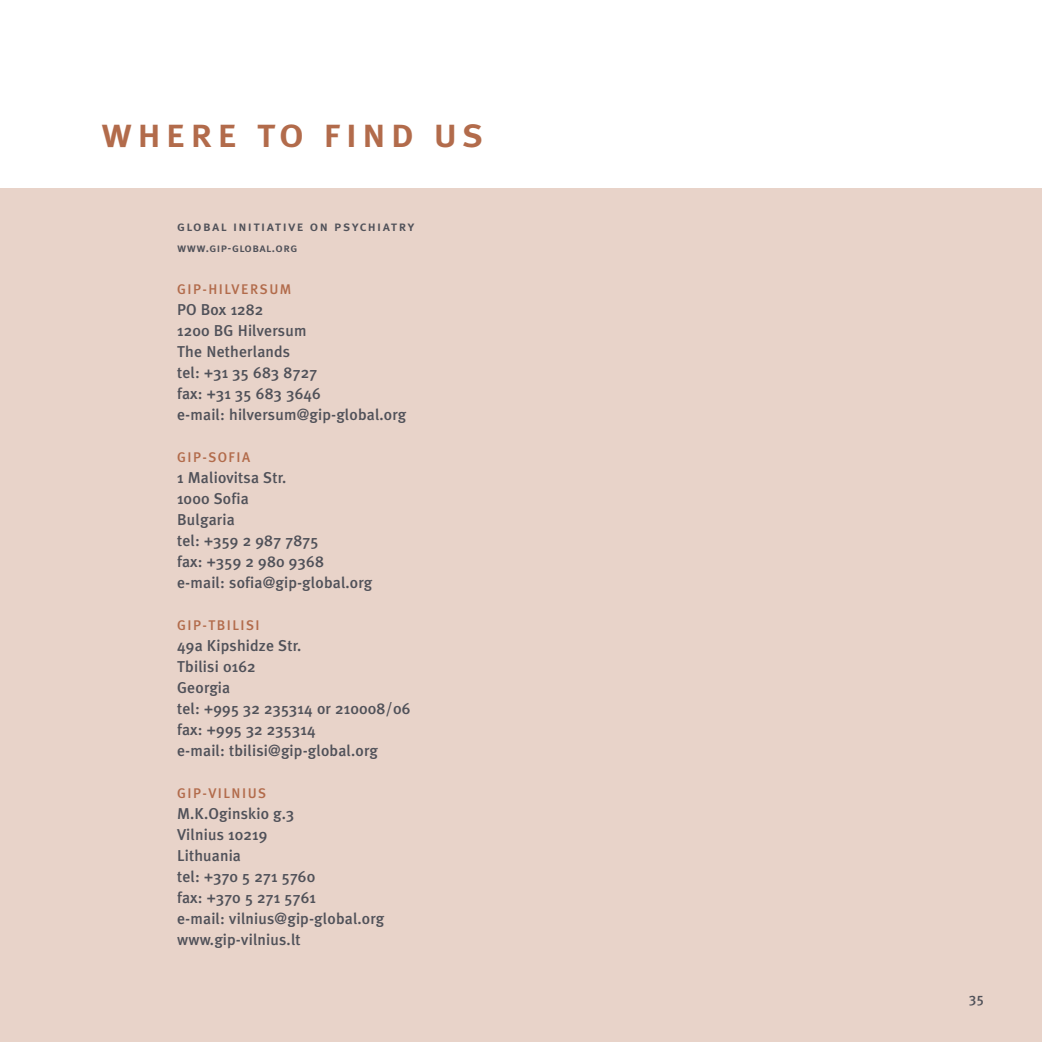
<style>
.page{position:relative;width:1042px;height:1042px;background:#fff}
.page>*{position:absolute;margin:0;border:0;box-sizing:border-box;transform-origin:0 0}
.t1{font:42px "Meta Plus Medium Caps";letter-spacing:.1em;color:#b26b4b}
.t2{font:500 15.75px/21px "Meta Plus";letter-spacing:.01em;color:#505159}
.t3{font:500 14px "Meta Plus";letter-spacing:.105em;color:#b26b4b}
.t4{font:14px "Meta Plus Medium Caps";letter-spacing:.1em;color:#505159}
.t5{font:500 14px "Meta Plus";color:#505159}
.t6{font:12.25px "Meta Plus Medium Caps";letter-spacing:.035em;color:#505159}
</style>
<div class="page">
<div style="left:0;top:189px;width:1042px;height:853px;background:#e8d3c9"></div>
<h1 class="t1" style="left:101px;top:108px;width:384px">where to find us</h1>
<p class="t4" style="left:177px;top:218px;width:239px">global initiative on psychiatry</p>
<p class="t6" style="left:177px;top:241px;width:122px">www.gip-global.org</p>
<p class="t3" style="left:177px;top:281px;width:116px">GIP-HILVERSUM</p>
<p class="t2" style="left:177px;top:299px;width:231px">PO Box 1282<br>1200 BG Hilversum<br>The Netherlands<br>tel: +31 35 683 8727<br>fax: +31 35 683 3646<br>e-mail: hilversum@gip-global.org</p>
<p class="t3" style="left:177px;top:449px;width:74px">GIP-SOFIA</p>
<p class="t2" style="left:177px;top:467px;width:197px">1 Maliovitsa Str.<br>1000 Sofia<br>Bulgaria<br>tel: +359 2 987 7875<br>fax: +359 2 980 9368 e-mail: sofia@gip-global.org</p>
<p class="t3" style="left:177px;top:617px;width:84px">GIP-TBILISI</p>
<p class="t2" style="left:177px;top:635px;width:235px">49a Kipshidze Str.<br>Tbilisi 0162<br>Georgia<br>tel: +995 32 235314 or 210008/06 fax: +995 32 235314<br>e-mail: tbilisi@gip-global.org</p>
<p class="t3" style="left:177px;top:785px;width:91px">GIP-VILNIUS</p>
<p class="t2" style="left:177px;top:803px;width:209px">M.K.Oginskio g.3<br>Vilnius 10219<br>Lithuania<br>tel: +370 5 271 5760<br>fax: +370 5 271 5761<br>e-mail: vilnius@gip-global.org www.gip-vilnius.lt</p>
<p class="t5" style="left:969px;top:990px;width:16px">35</p>
</div>
